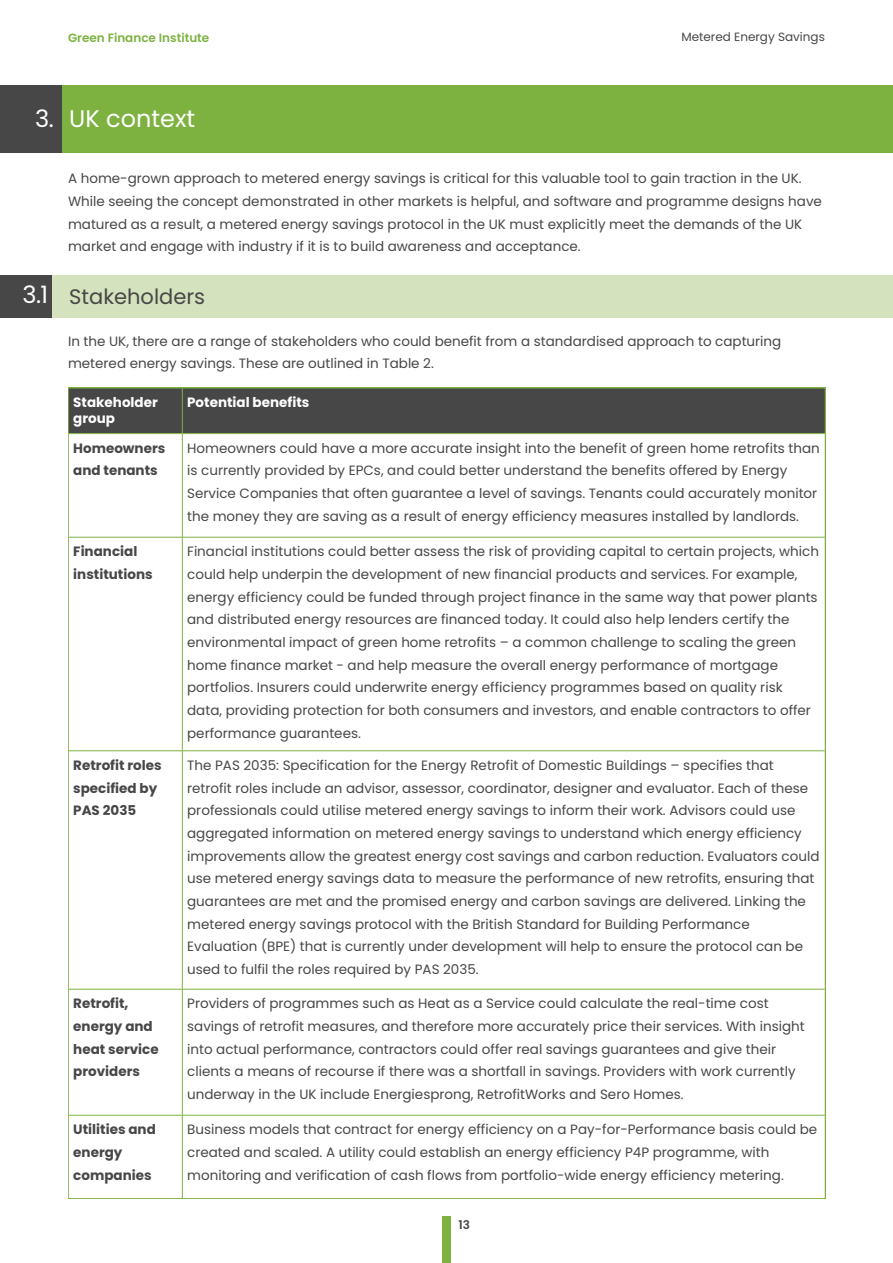
<style>
.page{position:relative;width:893px;height:1263px;background:#fff}
.page>*{position:absolute;margin:0;border:0;box-sizing:border-box;transform-origin:0 0}
.t1{font:24px "Poppins";color:#fff}
.t2{font:21px "Poppins";color:#474747}
.t3{font:13.5px/22.6px "Poppins";color:#474747}
.t4{font:700 13.5px/22.6px "Poppins";color:#474747}
.t5{font:700 13.5px/16.2px "Poppins";color:#fff}
.t6{font:600 12px "Poppins";color:#7db241}
.t7{font:12px "Poppins";color:#474747}
.t8{font:600 12px "Poppins";color:#474747}
.s1{font-size:24px;color:#fff}
</style>
<div class="page">
<div style="left:442px;top:1216px;width:9px;height:47px;background:#7db241"></div>
<div style="left:0;top:85px;width:893px;height:67px;background:#7db241"></div>
<div style="left:0;top:85px;width:61px;height:67px;background:#474747"></div>
<div style="left:0;top:275px;width:893px;height:43px;background:#d4e2bd"></div>
<div style="left:0;top:275px;width:52px;height:43px;background:#474747"></div>
<div style="left:69px;top:388px;width:113px;height:45px;background:#474747"></div>
<div style="left:183px;top:388px;width:642px;height:45px;background:#474747"></div>
<hr style="left:182px;top:388px;width:1px;height:810px;background:#7db241">
<hr style="left:69px;top:433px;width:113px;height:1px;background:#7db241">
<hr style="left:183px;top:433px;width:642px;height:1px;background:#7db241">
<hr style="left:69px;top:537px;width:113px;height:1px;background:#7db241">
<hr style="left:183px;top:537px;width:642px;height:1px;background:#7db241">
<hr style="left:69px;top:750px;width:113px;height:1px;background:#7db241">
<hr style="left:183px;top:750px;width:642px;height:1px;background:#7db241">
<hr style="left:69px;top:989px;width:113px;height:1px;background:#7db241">
<hr style="left:183px;top:989px;width:642px;height:1px;background:#7db241">
<hr style="left:69px;top:1115px;width:113px;height:1px;background:#7db241">
<hr style="left:183px;top:1115px;width:642px;height:1px;background:#7db241">
<p class="t6" style="left:68px;top:31px;width:143px">Green Finance Institute</p>
<p class="t7" style="left:681px;top:30px;width:145px">Metered Energy Savings</p>
<h1 class="t1" style="left:35px;top:104px;width:162px">3. UK context</h1>
<p class="t3" style="left:68px;top:167px;width:755px">A home-grown approach to metered energy savings is critical for this valuable tool to gain traction in the UK.<br>While seeing the concept demonstrated in other markets is helpful, and software and programme designs have matured as a result, a metered energy savings protocol in the UK must explicitly meet the demands of the UK market and engage with industry if it is to build awareness and acceptance.</p>
<h2 class="t2" style="left:22px;top:284px;width:184px"><span class="s1">3.1</span> Stakeholders</h2>
<p class="t3" style="left:68px;top:330px;width:715px">In the UK, there are a range of stakeholders who could benefit from a standardised approach to capturing metered energy savings. These are outlined in Table 2.</p>
<p class="t5" style="left:73px;top:395px;width:86px">Stakeholder group</p>
<p class="t5" style="left:187px;top:395px;width:124px">Potential benefits</p>
<p class="t4" style="left:73px;top:437px;width:94px">Homeowners and tenants</p>
<p class="t3" style="left:187px;top:437px;width:634px">Homeowners could have a more accurate insight into the benefit of green home retrofits than is currently provided by EPCs, and could better understand the benefits offered by Energy Service Companies that often guarantee a level of savings. Tenants could accurately monitor the money they are saving as a result of energy efficiency measures installed by landlords.</p>
<p class="t4" style="left:73px;top:541px;width:81px">Financial institutions</p>
<p class="t3" style="left:187px;top:540px;width:633px">Financial institutions could better assess the risk of providing capital to certain projects, which could help underpin the development of new financial products and services. For example, energy efficiency could be funded through project finance in the same way that power plants and distributed energy resources are financed today. It could also help lenders certify the environmental impact of green home retrofits – a common challenge to scaling the green home finance market - and help measure the overall energy performance of mortgage portfolios. Insurers could underwrite energy efficiency programmes based on quality risk data, providing protection for both consumers and investors, and enable contractors to offer performance guarantees.</p>
<p class="t4" style="left:73px;top:754px;width:90px">Retrofit roles specified by<br>PAS 2035</p>
<p class="t3" style="left:187px;top:754px;width:634px">The PAS 2035: Specification for the Energy Retrofit of Domestic Buildings – specifies that retrofit roles include an advisor, assessor, coordinator, designer and evaluator. Each of these professionals could utilise metered energy savings to inform their work. Advisors could use aggregated information on metered energy savings to understand which energy efficiency improvements allow the greatest energy cost savings and carbon reduction. Evaluators could use metered energy savings data to measure the performance of new retrofits, ensuring that guarantees are met and the promised energy and carbon savings are delivered. Linking the metered energy savings protocol with the British Standard for Building Performance Evaluation (BPE) that is currently under development will help to ensure the protocol can be used to fulfil the roles required by PAS 2035.</p>
<p class="t4" style="left:73px;top:993px;width:87px">Retrofit, energy and heat service providers</p>
<p class="t3" style="left:187px;top:992px;width:619px">Providers of programmes such as Heat as a Service could calculate the real-time cost savings of retrofit measures, and therefore more accurately price their services. With insight into actual performance, contractors could offer real savings guarantees and give their clients a means of recourse if there was a shortfall in savings. Providers with work currently underway in the UK include Energiesprong, RetrofitWorks and Sero Homes.</p>
<p class="t4" style="left:73px;top:1119px;width:84px">Utilities and energy companies</p>
<p class="t3" style="left:187px;top:1118px;width:632px">Business models that contract for energy efficiency on a Pay-for-Performance basis could be created and scaled. A utility could establish an energy efficiency P4P programme, with monitoring and verification of cash flows from portfolio-wide energy efficiency metering.</p>
<p class="t8" style="left:458px;top:1218px;width:13px">13</p>
</div>
